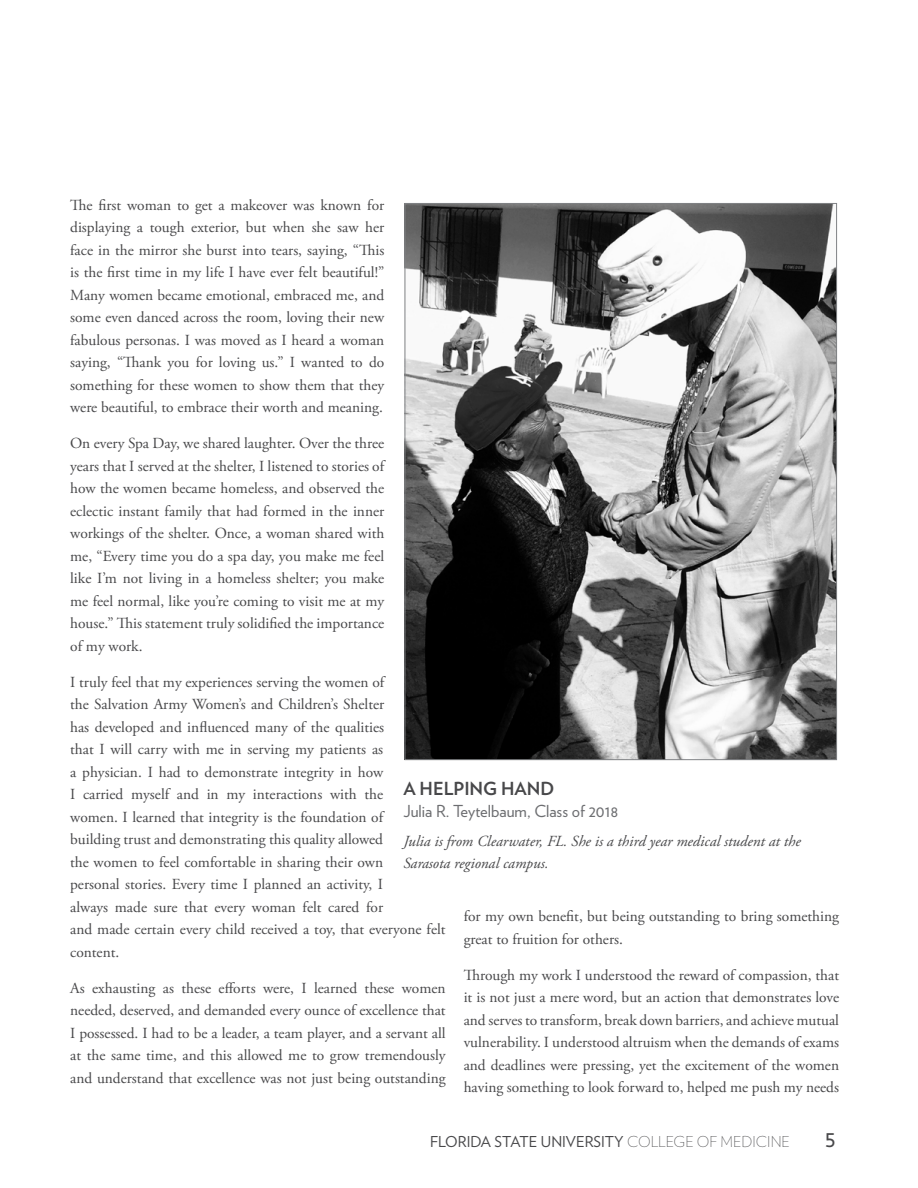
<style>
.page{position:relative;width:918px;height:1188px;background:#fff}
.page>*{position:absolute;margin:0;border:0;box-sizing:border-box;transform-origin:0 0}
.t1{font:24px "Verlag";color:#48484a}
.t2{font:700 18px "Verlag";color:#48484a}
.t3{font:16.5px "Verlag";color:#6d6e71}
.t4{font:15.3px/22.5px "Adobe Garamond Pro";color:#48484a;text-align:justify}
.t5{font:italic 15.3px/22.5px "Adobe Garamond Pro";color:#48484a}
.t6{font:15px "Verlag";color:#48484a}
.s1{font-weight:200}
</style>
<div class="page">
<img style="left:407px;top:205px;width:428px;height:553px">
<p class="t4" style="left:70px;top:194px;width:316px">The first woman to get a makeover was known for displaying a tough exterior, but when she saw her face in the mirror she burst into tears, saying, “This is the first time in my life I have ever felt beautiful!” Many women became emotional, embraced me, and some even danced across the room, loving their new fabulous personas. I was moved as I heard a woman saying, “Thank you for loving us.” I wanted to do something for these women to show them that they were beautiful, to embrace their worth and meaning.</p>
<p class="t4" style="left:70px;top:433px;width:316px">On every Spa Day, we shared laughter. Over the three years that I served at the shelter, I listened to stories of how the women became homeless, and observed the eclectic instant family that had formed in the inner workings of the shelter. Once, a woman shared with me, “Every time you do a spa day, you make me feel like I’m not living in a homeless shelter; you make me feel normal, like you’re coming to visit me at my house.” This statement truly solidified the importance of my work.</p>
<p class="t4" style="left:70px;top:671px;width:377px;text-align:left">I truly feel that my experiences serving the women of<br>the Salvation Army Women’s and Children’s Shelter<br>has developed and influenced many of the qualities<br>that I will carry with me in serving my patients as<br>a physician. I had to demonstrate integrity in how<br>I carried myself and in my interactions with the<br>women. I learned that integrity is the foundation of<br>building trust and demonstrating this quality allowed<br>the women to feel comfortable in sharing their own<br>personal stories. Every time I planned an activity, I<br>always made sure that every woman felt cared for<br>and made certain every child received a toy, that everyone felt content.</p>
<p class="t4" style="left:70px;top:977px;width:377px">As exhausting as these efforts were, I learned these women needed, deserved, and demanded every ounce of excellence that I possessed. I had to be a leader, a team player, and a servant all at the same time, and this allowed me to grow tremendously and understand that excellence was not just being outstanding</p>
<p class="t2" style="left:403px;top:774px;width:153px">A HELPING HAND</p>
<p class="t3" style="left:403px;top:799px;width:216px">Julia R. Teytelbaum, Class of 2018</p>
<p class="t5" style="left:403px;top:830px;width:399px">Julia is from Clearwater, FL. She is a third year medical student at the<br>Sarasota regional campus.</p>
<p class="t4" style="left:464px;top:906px;width:377px">for my own benefit, but being outstanding to bring something great to fruition for others.</p>
<p class="t4" style="left:464px;top:964px;width:377px">Through my work I understood the reward of compassion, that it is not just a mere word, but an action that demonstrates love and serves to transform, break down barriers, and achieve mutual vulnerability. I understood altruism when the demands of exams and deadlines were pressing, yet the excitement of the women having something to look forward to, helped me push my needs</p>
<p class="t6" style="left:430px;top:1130px;width:361px">FLORIDA STATE UNIVERSITY <span class="s1">COLLEGE OF MEDICINE</span></p>
<h1 class="t1" style="left:825px;top:1120px;width:12px">5</h1>
</div>
